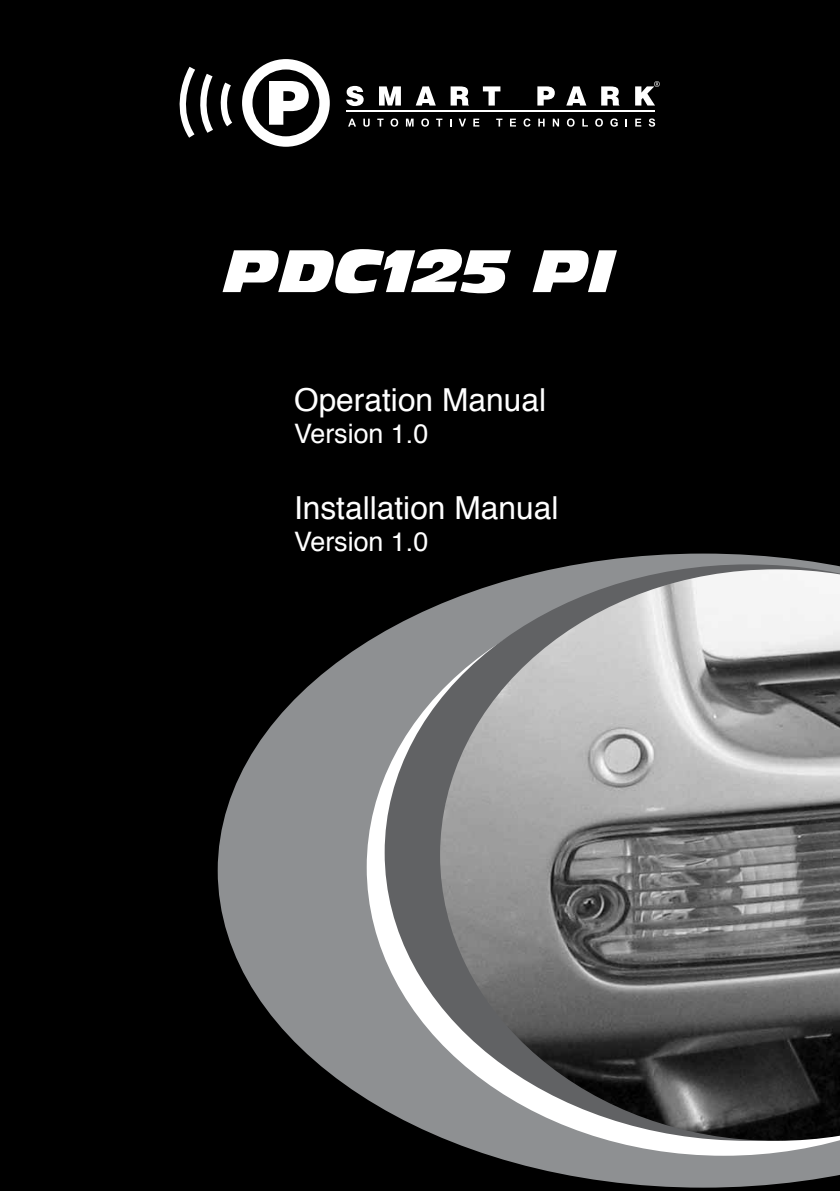
<style>
.page{position:relative;width:840px;height:1191px;background:#fff}
.page>*{position:absolute;margin:0;border:0;box-sizing:border-box;transform-origin:0 0}
.t1{font:italic 58.4px "Antique Olive Nord";color:#fff}
.t2{font:31.6px "Helvetica";color:#fff}
.t3{font:26.8px "Helvetica";color:#fff}
</style>
<div class="page">
<div style="left:0;top:0;width:839px;height:1191px;background:#000"></div>
<svg style="left:346px;top:86px;width:17px;height:20px"></svg>
<svg style="left:379px;top:86px;width:21px;height:20px"></svg>
<svg style="left:415px;top:86px;width:20px;height:20px"></svg>
<svg style="left:450px;top:86px;width:18px;height:20px"></svg>
<svg style="left:482px;top:86px;width:18px;height:20px"></svg>
<svg style="left:537px;top:86px;width:17px;height:20px"></svg>
<svg style="left:566px;top:86px;width:20px;height:20px"></svg>
<svg style="left:601px;top:86px;width:18px;height:20px"></svg>
<hr style="left:347px;top:110px;width:307px;height:2px;background:#fff">
<svg style="left:179px;top:59px;width:150px;height:88px"></svg>
<svg style="left:348px;top:119px;width:8px;height:8px"></svg>
<svg style="left:363px;top:119px;width:6px;height:8px"></svg>
<svg style="left:377px;top:119px;width:6px;height:8px"></svg>
<svg style="left:390px;top:118px;width:8px;height:9px"></svg>
<svg style="left:405px;top:119px;width:8px;height:8px"></svg>
<svg style="left:421px;top:118px;width:8px;height:9px"></svg>
<svg style="left:436px;top:119px;width:6px;height:8px"></svg>
<svg style="left:458px;top:119px;width:8px;height:8px"></svg>
<svg style="left:473px;top:119px;width:6px;height:8px"></svg>
<svg style="left:496px;top:119px;width:6px;height:8px"></svg>
<svg style="left:510px;top:119px;width:5px;height:8px"></svg>
<svg style="left:523px;top:118px;width:7px;height:9px"></svg>
<svg style="left:538px;top:119px;width:6px;height:8px"></svg>
<svg style="left:552px;top:119px;width:6px;height:8px"></svg>
<svg style="left:566px;top:118px;width:8px;height:9px"></svg>
<svg style="left:582px;top:119px;width:5px;height:8px"></svg>
<svg style="left:595px;top:118px;width:7px;height:9px"></svg>
<svg style="left:610px;top:118px;width:7px;height:9px"></svg>
<svg style="left:625px;top:119px;width:2px;height:8px"></svg>
<svg style="left:635px;top:119px;width:6px;height:8px"></svg>
<svg style="left:648px;top:118px;width:6px;height:9px"></svg>
<svg style="left:635px;top:81px;width:24px;height:25px"></svg>
<svg style="left:217px;top:553px;width:622px;height:634px"></svg>
<svg style="left:366px;top:579px;width:473px;height:576px;fill:#8e9092"></svg>
<svg style="left:384px;top:564px;width:455px;height:576px;background:#77787a"></svg>
<img style="left:440px;top:569px;width:399px;height:571px">
<h1 class="t1" style="left:225px;top:234px;width:391px">PDC125 PI</h1>
<p class="t2" style="left:294px;top:375px;width:253px">Operation Manual</p>
<p class="t3" style="left:294px;top:413px;width:136px">Version 1.0</p>
<p class="t2" style="left:294px;top:484px;width:266px">Installation Manual</p>
<p class="t3" style="left:294px;top:521px;width:136px">Version 1.0</p>
</div>
